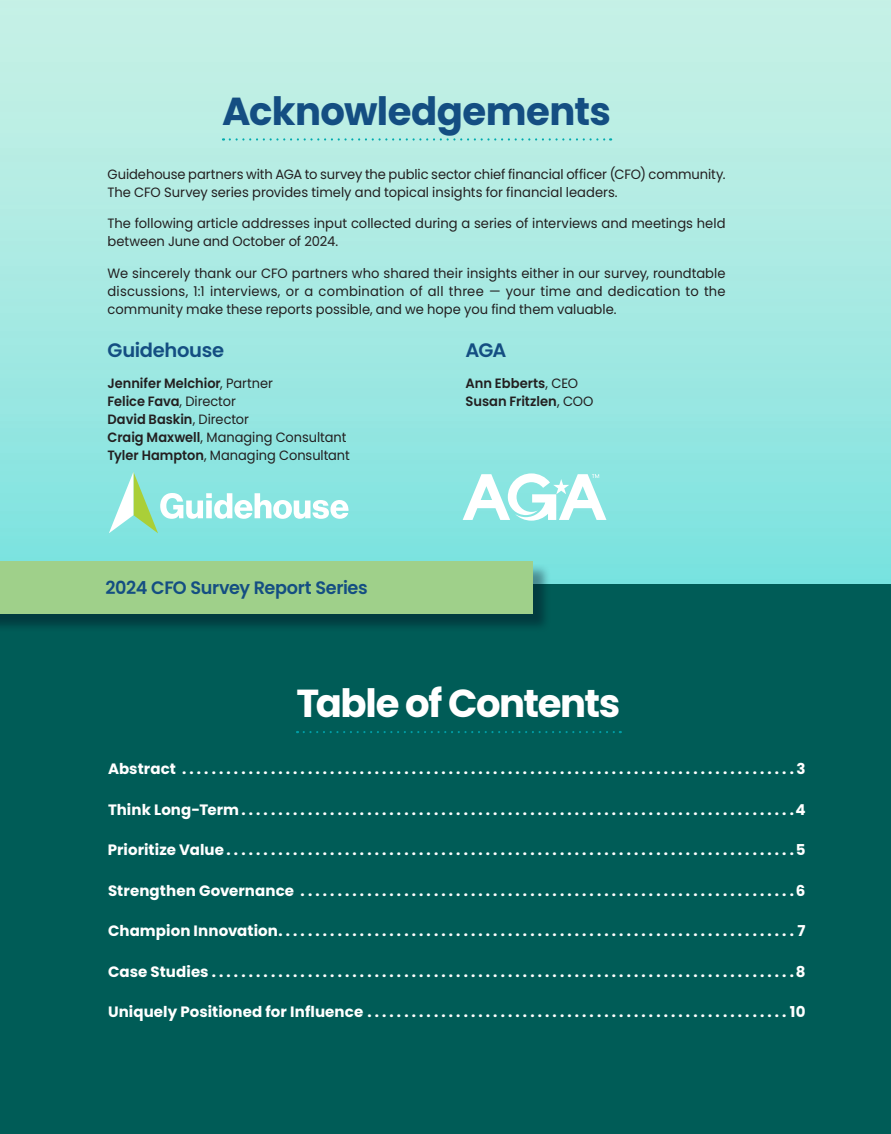
<style>
.page{position:relative;width:891px;height:1134px;background:#fff}
.page>*{position:absolute;margin:0;border:0;box-sizing:border-box;transform-origin:0 0}
.t1{font:700 39px "Poppins";letter-spacing:-.015em;color:#144e82}
.t2{font:700 39px "Poppins";letter-spacing:-.04em;color:#fff}
.t3{font:600 19.5px "Poppins";letter-spacing:-.02em;color:#144e82}
.t4{font:600 18px "Poppins";letter-spacing:-.02em;color:#144e82}
.t5{font:700 15px "Poppins";letter-spacing:.005em;color:#fff}
.t6{font:13.5px/18px "Poppins";color:#231f20}
.t7{font:13.5px/18px "Poppins";color:#231f20;scale:.96 1}
.t8{font:600 13.5px/18px "Poppins";color:#231f20}
.s1{font-weight:600}
.s2{font-weight:400}
</style>
<div class="page">
<div style="left:0;top:0;width:891px;height:648px;background:linear-gradient(to bottom,#cdf2e7,#72dedd)"></div>
<div style="left:0;top:585px;width:891px;height:549px;background:#005c57"></div>
<svg style="left:230px;top:138px;width:381px;height:3px"></svg>
<svg style="left:304px;top:731px;width:317px;height:2px"></svg>
<div style="left:0;top:563px;width:551px;height:69px;background:#040a1b;opacity:.4"></div>
<div style="left:0;top:561px;width:533px;height:53px;background:#9fd08a"></div>
<svg style="left:463px;top:473px;width:143px;height:48px"></svg>
<svg style="left:109px;top:472px;width:240px;height:61px"></svg>
<h1 class="t1" style="left:222px;top:94px;width:390px">Acknowledgements</h1>
<p class="t6" style="left:108px;top:165px;width:619px">Guidehouse partners with AGA to survey the public sector chief financial officer (CFO) community.<br>The CFO Survey series provides timely and topical insights for financial leaders.</p>
<p class="t6" style="left:108px;top:215px;width:619px">The following article addresses input collected during a series of interviews and meetings held between June and October of 2024.</p>
<p class="t6" style="left:108px;top:264px;width:620px;text-align:justify">We sincerely thank our CFO partners who shared their insights either in our survey, roundtable discussions, 1:1 interviews, or a combination of all three — your time and dedication to the community make these reports possible, and we hope you find them valuable.</p>
<h2 class="t3" style="left:108px;top:339px;width:118px">Guidehouse</h2>
<p class="t7" style="left:108px;top:375px;width:254px"><span class="s1">Jennifer Melchior</span>, Partner<br><span class="s1">Felice Fava</span>, Director<br><span class="s1">David Baskin</span>, Director<br><span class="s1">Craig Maxwell</span>, Managing Consultant<br><span class="s1">Tyler Hampton</span>, Managing Consultant</p>
<p class="t4" style="left:105px;top:578px;width:264px">2024 CFO Survey Report Series</p>
<h2 class="t3" style="left:466px;top:339px;width:42px">AGA</h2>
<p class="t8" style="left:466px;top:375px;width:130px">Ann Ebberts<span class="s2">, CEO<br></span>Susan Fritzlen<span class="s2">, COO</span></p>
<h1 class="t2" style="left:296px;top:686px;width:325px">Table of Contents</h1>
<p class="t5" style="left:108px;top:762px;width:699px">Abstract ................................................... ............................... 3</p>
<p class="t5" style="left:108px;top:803px;width:699px">Think Long-Term ................................................... ....................... 4</p>
<p class="t5" style="left:108px;top:843px;width:699px">Prioritize Value ................................................... ......................... 5</p>
<p class="t5" style="left:108px;top:884px;width:699px">Strengthen Governance ................................................... ............... 6</p>
<p class="t5" style="left:108px;top:924px;width:699px">Champion Innovation ................................................... ...................7</p>
<p class="t5" style="left:108px;top:965px;width:699px">Case Studies ................................................... ........................... 8</p>
<p class="t5" style="left:108px;top:1005px;width:699px">Uniquely Positioned for Influence ................................................... ......10</p>
</div>
